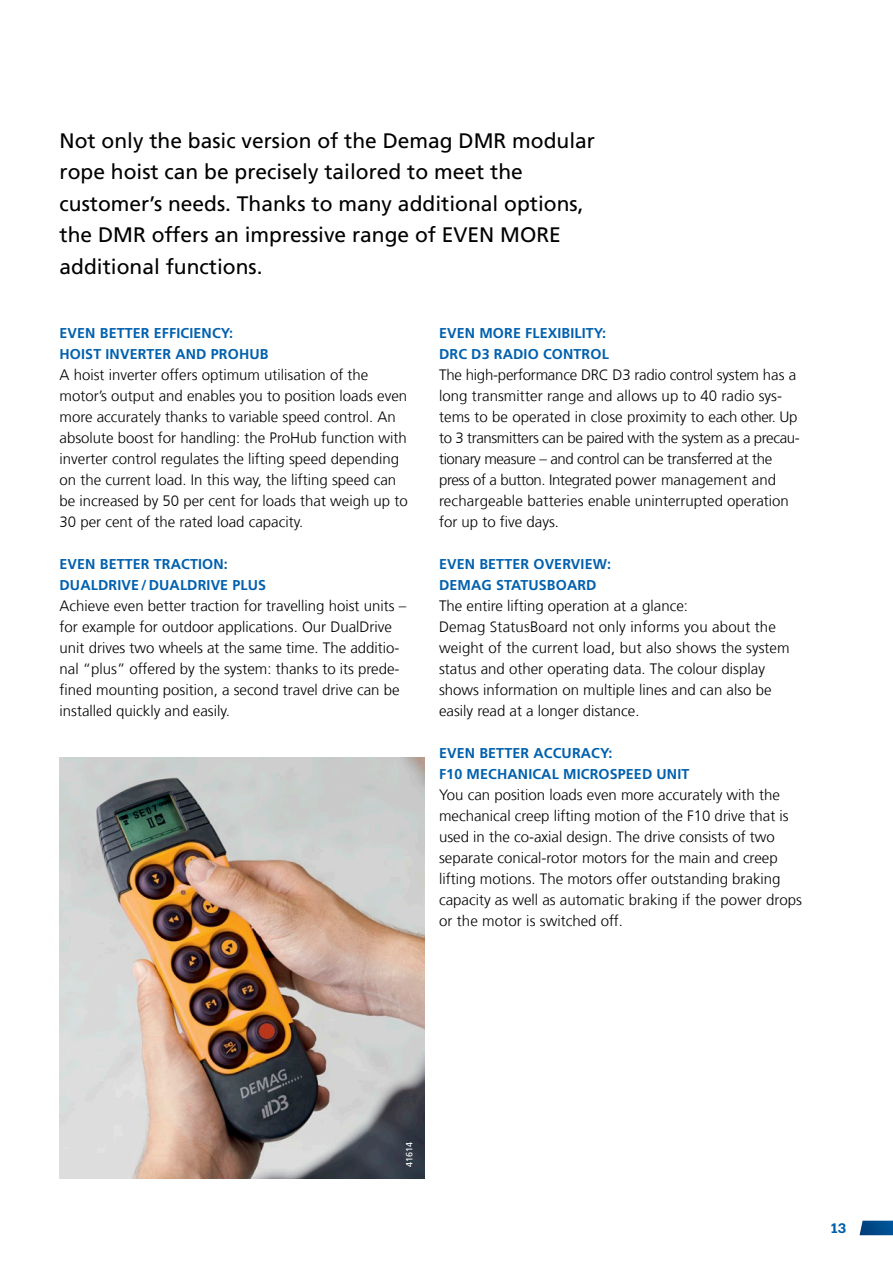
<style>
.page{position:relative;width:893px;height:1263px;background:#fff}
.page>*{position:absolute;margin:0;border:0;box-sizing:border-box;transform-origin:0 0}
.t1{font:21px/31.5px "Frutiger LT Com";color:#000}
.t2{font:300 15px/21px "Frutiger LT Com";color:#000}
.t3{font:700 14.25px/21px "Frutiger LT Com";letter-spacing:.01em;color:#0060ae}
.t4{font:600 13.5px "Produkt";color:#0060ae}
.t5{font:9px "Frutiger LT Com";color:#fff}
</style>
<div class="page">
<img style="left:60px;top:758px;width:364px;height:420px">
<svg style="left:859px;top:1221px;width:34px;height:14px"></svg>
<h1 class="t1" style="left:60px;top:125px;width:537px">Not only the basic version of the Demag DMR modular rope hoist can be precisely tailored to meet the customer’s needs. Thanks to many additional options, the DMR offers an impressive range of EVEN MORE additional functions.</h1>
<p class="t3" style="left:60px;top:322px;width:211px;text-indent:94px">EFFICIENCY:<br>HOIST INVERTER AND PROH UB</p>
<p class="t2" style="left:60px;top:364px;width:350px">A hoist inverter offers optimum utilisation of the motor’s output and enables you to position loads even more accurately thanks to variable speed control. An absolute boost for handling: the ProHub function with inverter control regulates the lifting speed depending on the current load. In this way, the lifting speed can be increased by 50 per cent for loads that weigh up to 30 per cent of the rated load capacity.</p>
<p class="t3" style="left:60px;top:553px;width:10px">EVEN</p>
<p class="t3" style="left:100px;top:553px;width:10px">BETTER</p>
<p class="t3" style="left:60px;top:322px;width:10px">EVEN</p>
<p class="t3" style="left:100px;top:322px;width:10px">BETTER</p>
<p class="t3" style="left:60px;top:553px;width:208px;text-indent:94px">TRACTIO N:<br>DUALDRIVE / D UALDRIVE PLUS</p>
<p class="t2" style="left:60px;top:595px;width:348px">Achieve even better traction for travelling hoist units – for example for outdoor applications. Our DualDrive unit drives two wheels at the same time. The additio&shy;nal “plus” offered by the system: thanks to its prede&shy;fined mounting position, a second travel drive can be installed quickly and easily.</p>
<p class="t3" style="left:439px;top:322px;width:10px">EVEN</p>
<p class="t3" style="left:479px;top:322px;width:128px">MORE FLEXIBILITY:</p>
<p class="t3" style="left:439px;top:343px;width:10px">DRC</p>
<p class="t3" style="left:471px;top:343px;width:139px">D3 RADIO CO NTRO L</p>
<p class="t2" style="left:439px;top:364px;width:362px">The high-performance DRC D3 radio control system has a long transmitter range and allows up to 40 radio sys&shy;tems to be operated in close proximity to each other. Up to 3 transmitters can be paired with the system as a precau&shy;tionary measure – and control can be transferred at the press of a button. Integrated power management and rechargeable batteries enable uninterrupted operation for up to five days.</p>
<p class="t3" style="left:439px;top:553px;width:10px">EVEN</p>
<p class="t3" style="left:479px;top:553px;width:10px">BETTER</p>
<p class="t3" style="left:439px;top:553px;width:173px;text-indent:94px">OVERVIEW:<br>DEMAG STATUSBOARD</p>
<p class="t2" style="left:439px;top:595px;width:352px">The entire lifting operation at a glance:<br>Demag StatusBoard not only informs you about the weight of the current load, but also shows the system status and other operating data. The colour display shows information on multiple lines and can also be easily read at a longer distance.</p>
<p class="t3" style="left:439px;top:742px;width:10px">EVEN</p>
<p class="t3" style="left:479px;top:742px;width:10px">BETTER</p>
<p class="t3" style="left:439px;top:742px;width:252px;text-indent:94px">ACCURACY:<br>F10 M ECHANICAL M ICROSPEED UNIT</p>
<p class="t2" style="left:439px;top:784px;width:365px">You can position loads even more accurately with the mechanical creep lifting motion of the F10 drive that is used in the co-axial design. The drive consists of two separate conical-rotor motors for the main and creep lifting motions. The motors offer outstanding braking capacity as well as automatic braking if the power drops or the motor is switched off.</p>
<p class="t5" style="left:404px;top:1167px;width:27px;rotate:-90deg">41614</p>
<p class="t4" style="left:831px;top:1219px;width:16px">13</p>
</div>
